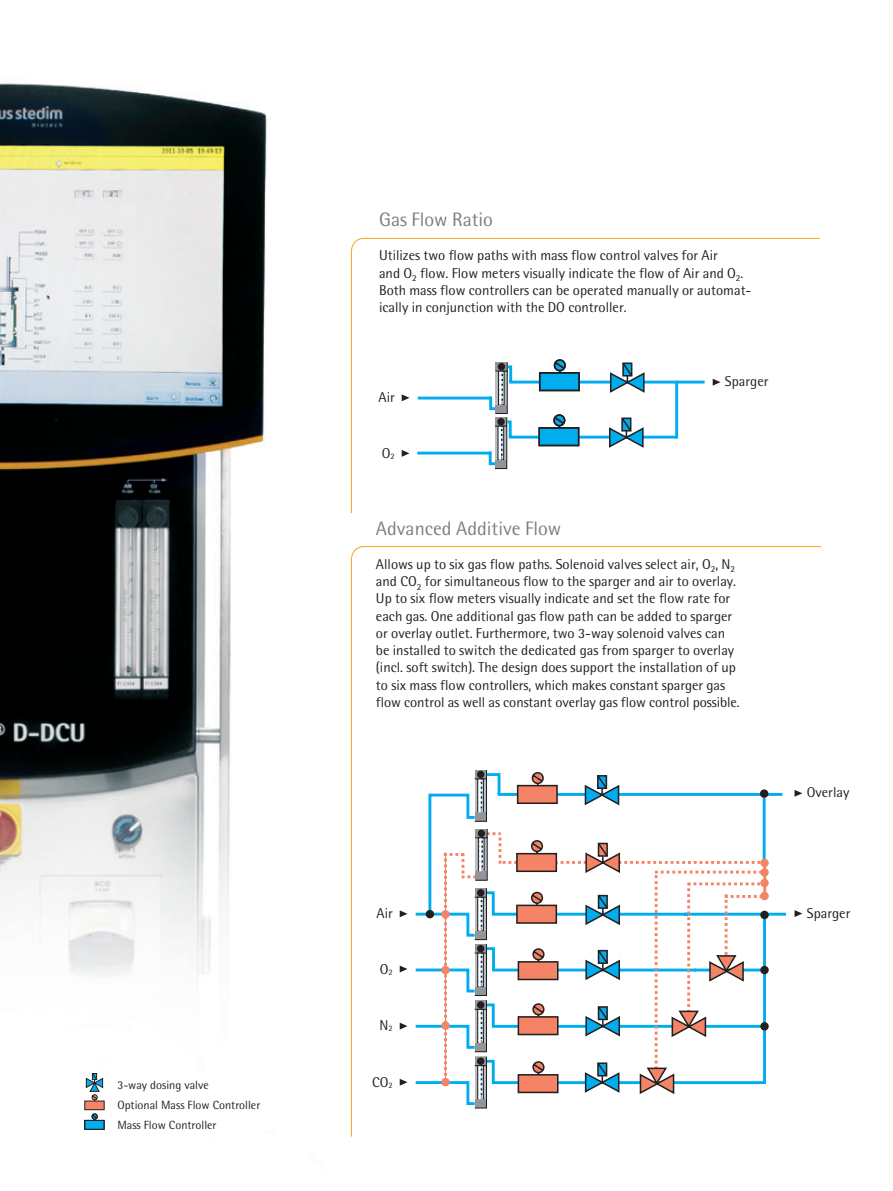
<style>
.page{position:relative;width:893px;height:1191px;background:#fff}
.page>*{position:absolute;margin:0;border:0;box-sizing:border-box;transform-origin:0 0}
.t1{font:19.5px "Sartorius Rotis Sans 2013";color:#7c7e81}
.t2{font:14.25px/17.2px "Sartorius Rotis Sans 2013";color:#231f20}
.t3{font:14.25px "Sartorius Rotis Sans";color:#231f20}
.t4{font:11.85px/20.2px "Sartorius Rotis Sans";color:#231f20}
.s1{font-size:8.25px}
</style>
<div class="page">
<svg style="left:351px;top:546px;width:471px;height:591px"></svg>
<svg style="left:351px;top:238px;width:469px;height:276px"></svg>
<img style="left:0;top:83px;width:267px;height:894px">
<div style="left:84px;top:1100px;width:21px;height:10px;background:#f48465;border:1px solid #231f20"></div>
<svg style="left:84px;top:1113px;width:21px;height:17px"></svg>
<svg style="left:85px;top:1073px;width:18px;height:28px"></svg>
<p class="t4" style="left:117px;top:1074px;width:144px">3-way dosing valve<br>Optional Mass Flow Controller<br>Mass Flow Controller</p>
<h1 class="t1" style="left:379px;top:208px;width:115px">Gas Flow Ratio</h1>
<p class="t2" style="left:379px;top:247px;width:374px">Utilizes two flow paths with mass flow control valves for Air<br>and O<sub>2</sub> flow. Flow meters visually indicate the flow of Air and O<sub>2</sub>.<br>Both mass flow controllers can be operated manually or automat&shy;ically in conjunction with the DO controller.</p>
<p class="t3" style="left:379px;top:388px;width:18px">Air</p>
<p class="t3" style="left:382px;top:445px;width:14px">O<span class="s1">2</span></p>
<p class="t3" style="left:725px;top:373px;width:45px">Sparger</p>
<h1 class="t1" style="left:376px;top:516px;width:187px">Advanced Additive Flow</h1>
<p class="t2" style="left:376px;top:555px;width:365px">Allows up to six gas flow paths. Solenoid valves select air, O<sub>2</sub>, N<sub>2 </sub>and CO<sub>2</sub> for simultaneous flow to the sparger and air to overlay.<br>Up to six flow meters visually indicate and set the flow rate for each gas. One additional gas flow path can be added to sparger or overlay outlet. Furthermore, two 3-way solenoid valves can be installed to switch the dedicated gas from sparger to overlay (incl. soft switch). The design does support the installation of up to six mass flow controllers, which makes constant sparger gas flow control as well as constant overlay gas flow control possible.</p>
<p class="t3" style="left:807px;top:784px;width:44px">Overlay</p>
<p class="t3" style="left:377px;top:904px;width:18px">Air</p>
<p class="t3" style="left:807px;top:904px;width:45px">Sparger</p>
<p class="t3" style="left:380px;top:961px;width:14px">O<span class="s1">2</span></p>
<p class="t3" style="left:379px;top:1016px;width:15px">N<span class="s1">2</span></p>
<p class="t3" style="left:372px;top:1074px;width:22px">CO<span class="s1">2</span></p>
</div>
